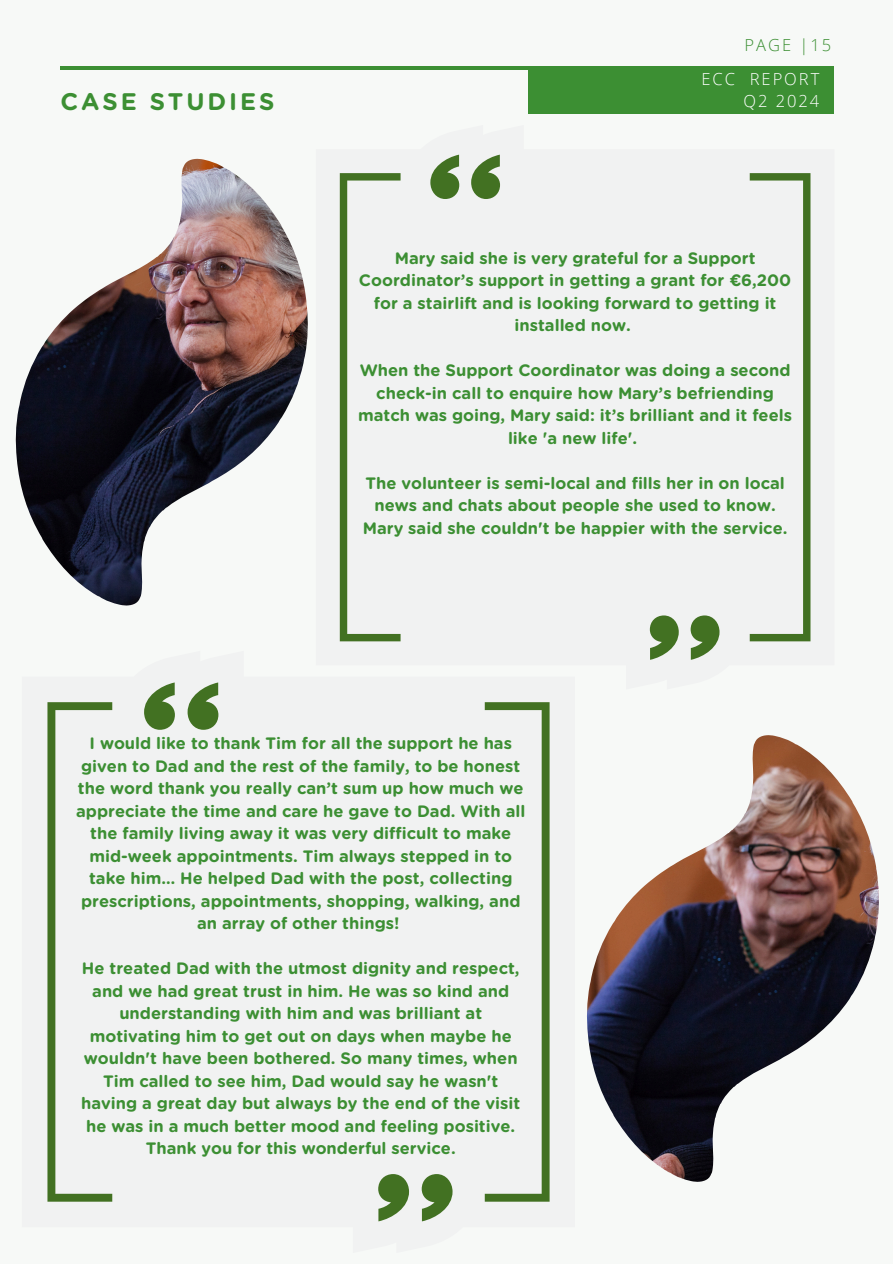
<style>
.page{position:relative;width:893px;height:1264px;background:#fff}
.page>*{position:absolute;margin:0;border:0;box-sizing:border-box;transform-origin:0 0}
.t1{font:700 24px "Gotham Rounded";letter-spacing:.12em;color:#3c8f33}
.t2{font:700 16.5px/22.5px "Gotham Rounded";color:#3c8f33;text-align:center}
.t3{font:300 16.5px "Open Sans";letter-spacing:.12em;color:#fff}
.t4{font:300 16.5px "Open Sans";letter-spacing:.12em;color:#3c8f33}
</style>
<div class="page">
<div style="left:0;top:0;width:892px;height:1263px;background:#f1f2f2"></div>
<svg style="left:471px;top:155px;width:29px;height:44px"></svg>
<svg style="left:430px;top:155px;width:29px;height:44px"></svg>
<svg style="left:649px;top:615px;width:29px;height:45px"></svg>
<svg style="left:690px;top:615px;width:29px;height:45px"></svg>
<svg style="left:340px;top:173px;width:60px;height:468px"></svg>
<svg style="left:749px;top:173px;width:61px;height:468px"></svg>
<svg style="left:187px;top:682px;width:31px;height:47px"></svg>
<svg style="left:144px;top:682px;width:31px;height:47px"></svg>
<svg style="left:378px;top:1174px;width:31px;height:47px"></svg>
<svg style="left:421px;top:1174px;width:31px;height:47px"></svg>
<svg style="left:47px;top:702px;width:65px;height:499px"></svg>
<svg style="left:484px;top:702px;width:65px;height:499px"></svg>
<img style="left:16px;top:159px;width:292px;height:446px">
<img style="left:587px;top:735px;width:291px;height:446px">
<hr style="left:61px;top:66px;width:770px;height:4px;background:#3c8f33">
<div style="left:528px;top:66px;width:304px;height:47px;background:#3c8f33"></div>
<p class="t4" style="left:744px;top:34px;width:88px">PAGE |15</p>
<p class="t3" style="left:701px;top:67px;width:119px">ECC REPORT</p>
<p class="t1" style="left:61px;top:91px;width:215px">CASE STUDIES</p>
<p class="t3" style="left:743px;top:90px;width:77px">Q2 2024</p>
<p class="t2" style="left:359px;top:247px;width:434px">Mary said she is very grateful for a Support Coordinator’s support in getting a grant for €6,200 for a stairlift and is looking forward to getting it installed now.</p>
<h2 class="t2" style="left:358px;top:360px;width:435px">When the Support Coordinator was doing a second check-in call to enquire how Mary’s befriending match was going, Mary said: it’s brilliant and it feels like 'a new life'.</h2>
<h1 class="t2" style="left:362px;top:472px;width:426px">The volunteer is semi-local and fills her in on local news and chats about people she used to know.<br>Mary said she couldn't be happier with the service.</h1>
<p class="t2" style="left:76px;top:733px;width:451px">I would like to thank Tim for all the support he has given to Dad and the rest of the family, to be honest the word thank you really can’t sum up how much we appreciate the time and care he gave to Dad. With all the family living away it was very difficult to make mid-week appointments. Tim always stepped in to take him… He helped Dad with the post, collecting prescriptions, appointments, shopping, walking, and an array of other things!</p>
<p class="t2" style="left:81px;top:958px;width:441px">He treated Dad with the utmost dignity and respect, and we had great trust in him. He was so kind and understanding with him and was brilliant at motivating him to get out on days when maybe he wouldn't have been bothered. So many times, when Tim called to see him, Dad would say he wasn't having a great day but always by the end of the visit he was in a much better mood and feeling positive.<br>Thank you for this wonderful service.</p>
</div>
